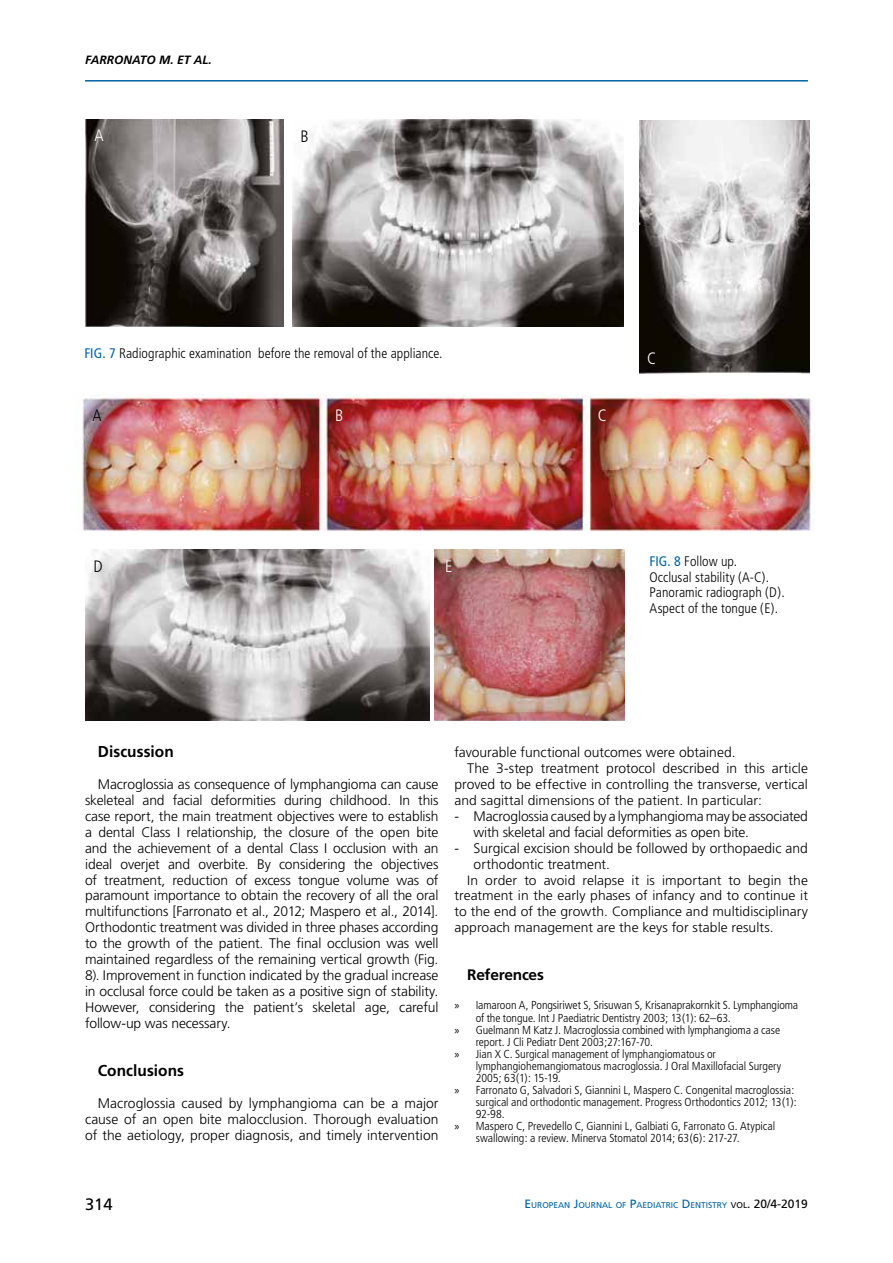
<style>
.page{position:relative;width:893px;height:1263px;background:#fff}
.page>*{position:absolute;margin:0;border:0;box-sizing:border-box;transform-origin:0 0}
.t1{font:300 condensed 16.5px "Frutiger";color:#fff}
.t2{font:16.5px "Frutiger";color:#000}
.t3{font:300 condensed 16.5px "Frutiger";color:#000}
.t4{font:700 15.75px "Frutiger";letter-spacing:.005em;color:#000}
.t5{font:700 15.15px "Frutiger";letter-spacing:-.015em;color:#000}
.t6{font:300 13.8px/15.9px "Frutiger LT Std";letter-spacing:-.005em;color:#000}
.t7{font:300 condensed 13.8px/15.9px "Frutiger";letter-spacing:.005em;color:#000}
.t8{font:300 13.35px/15.9px "Frutiger LT Std";letter-spacing:.005em;color:#000}
.t9{font:italic 700 12px "Frutiger";color:#000}
.t10{font:300 condensed 11.55px "Frutiger";letter-spacing:-.005em;color:#000}
.t11{font:8.4px "Frutiger";color:#0063a5}
.s1{font-weight:400;color:#0063a5}
.s2{font-size:13.8px}
.s3{font-family:"Myriad Pro";font-weight:400;font-stretch:normal}
.s4{font-size:12px}
.s5{color:#000}
.s6{font-size:12px;color:#000}
</style>
<div class="page">
<hr style="left:85px;top:80px;width:723px;height:2px;background:#0063a5">
<img style="left:85px;top:119px;width:198px;height:207px">
<img style="left:639px;top:120px;width:171px;height:254px">
<img style="left:292px;top:119px;width:331px;height:207px">
<img style="left:82px;top:394px;width:732px;height:138px">
<img style="left:85px;top:550px;width:344px;height:171px">
<img style="left:435px;top:550px;width:189px;height:171px">
<p class="t9" style="left:85px;top:53px;width:128px">FARRONATO M. ET AL.</p>
<p class="t1" style="left:94px;top:126px;width:11px">A</p>
<p class="t3" style="left:301px;top:126px;width:10px">B</p>
<p class="t7" style="left:84px;top:346px;width:360px"><span class="s1">FIG. 7</span> Radiographic examination before the removal of the appliance.</p>
<p class="t3" style="left:93px;top:406px;width:11px">A</p>
<p class="t1" style="left:335px;top:406px;width:10px">B</p>
<p class="t1" style="left:598px;top:406px;width:10px">C</p>
<p class="t1" style="left:647px;top:349px;width:10px">C</p>
<p class="t3" style="left:94px;top:557px;width:11px">D</p>
<p class="t1" style="left:445px;top:557px;width:9px">E</p>
<p class="t7" style="left:649px;top:553px;width:137px"><span class="s1">FIG. 8</span> Follow up.<br>Occlusal stability (A-C).<br>Panoramic radiograph (D).<br>Aspect of the tongue (E).</p>
<p class="t4" style="left:98px;top:742px;width:78px">Discussion</p>
<p class="t6" style="left:85px;top:776px;width:355px;text-align:justify;text-indent:13px">Macroglossia as consequence of lymphangioma can cause skeleteal and facial deformities during childhood. In this case report, the main treatment objectives were to establish a dental Class I relationship, the closure of the open bite and the achievement of a dental Class I occlusion with an ideal overjet and overbite. By considering the objectives of treatment, reduction of excess tongue volume was of paramount importance to obtain the recovery of all the oral multifunctions [Farronato et al., 2012; Maspero et al., 2014].<br>Orthodontic treatment was divided in three phases according to the growth of the patient. The final occlusion was well maintained regardless of the remaining vertical growth (Fig.<br>8). Improvement in function indicated by the gradual increase in occlusal force could be taken as a positive sign of stability.<br>However, considering the patient’s skeletal age, careful follow-up was necessary.</p>
<p class="t4" style="left:98px;top:1061px;width:88px">Conclusions</p>
<p class="t6" style="left:85px;top:1095px;width:355px;text-align:justify;text-indent:13px">Macroglossia caused by lymphangioma can be a major cause of an open bite malocclusion. Thorough evaluation of the aetiology, proper diagnosis, and timely intervention</p>
<p class="t6" style="left:467px;top:744px;width:342px;text-indent:-13px">favourable functional outcomes were obtained.<br>The 3-step treatment protocol described in this article</p>
<p class="t8" style="left:454px;top:776px;width:355px"><span class="s2">proved</span> to be effective in controlling the transverse, vertical and sagittal dimensions of the patient. In particular:</p>
<p class="t6" style="left:474px;top:808px;width:336px;text-indent:-19px">- Macroglossia caused by a lymphangioma may be associated with skeletal and facial deformities as open bite.</p>
<p class="t6" style="left:474px;top:840px;width:336px;text-indent:-19px">- Surgical excision should be followed by orthopaedic and orthodontic treatment.</p>
<p class="t8" style="left:454px;top:872px;width:355px;text-align:justify;text-indent:13px">In order to avoid relapse it is important to begin the treatment in the early phases of infancy and to continue it to the end of the growth. Compliance and multidisciplinary approach management are the keys for stable results.</p>
<p class="t5" style="left:467px;top:966px;width:78px">References</p>
<p class="t10" style="left:454px;top:998px;width:345px"><span class="s3">»</span> Iamaroon A, Pongsiriwet S, Srisuwan S, Krisanaprakornkit S. Lymphangioma</p>
<p class="t10" style="left:476px;top:1011px;width:257px">of the tongue. Int J Paediatric Dentistry 2003; 13(1): 62–63.</p>
<p class="t10" style="left:454px;top:1023px;width:327px"><span class="s3">»</span> Guelmann M Katz J. Macroglossia combined with lymphangioma a case</p>
<p class="t10" style="left:476px;top:1035px;width:179px">report. J Cli Pediatr Dent 2003;27:167-70.</p>
<p class="t10" style="left:454px;top:1047px;width:263px"><span class="s3">»</span> Jian X C. Surgical management of lymphangiomatous or</p>
<p class="t10" style="left:476px;top:1059px;width:307px">lymphangiohemangiomatous macroglossia. J Oral Maxillofacial Surgery</p>
<p class="t10" style="left:476px;top:1071px;width:87px">2005; 63(1): 15-19.</p>
<p class="t10" style="left:454px;top:1083px;width:341px"><span class="s3">»</span> Farronato G, Salvadori S, Giannini L, Maspero C. Congenital macroglossia:</p>
<p class="t10" style="left:476px;top:1095px;width:323px">surgical and orthodontic management. Progress Orthodontics 2012; 13(1):</p>
<p class="t10" style="left:476px;top:1107px;width:30px">92-98.</p>
<p class="t10" style="left:454px;top:1119px;width:322px"><span class="s3">»</span> Maspero C, Prevedello C, Giannini L, Galbiati G, Farronato G. Atypical</p>
<p class="t10" style="left:476px;top:1131px;width:266px">swallowing: a review. Minerva Stomatol 2014; 63(6): 217-27.</p>
<p class="t2" style="left:85px;top:1194px;width:29px">314</p>
<p class="t11" style="left:524px;top:1200px;width:285px"><span class="s4">E</span>UROPEAN <span class="s4">J</span>OURNAL OF <span class="s4">P</span>AE DIATRIC <span class="s4">D</span> E NTISTRY <span class="s5">VOL</span><span class="s6">. 20/4-2019</span></p>
</div>
